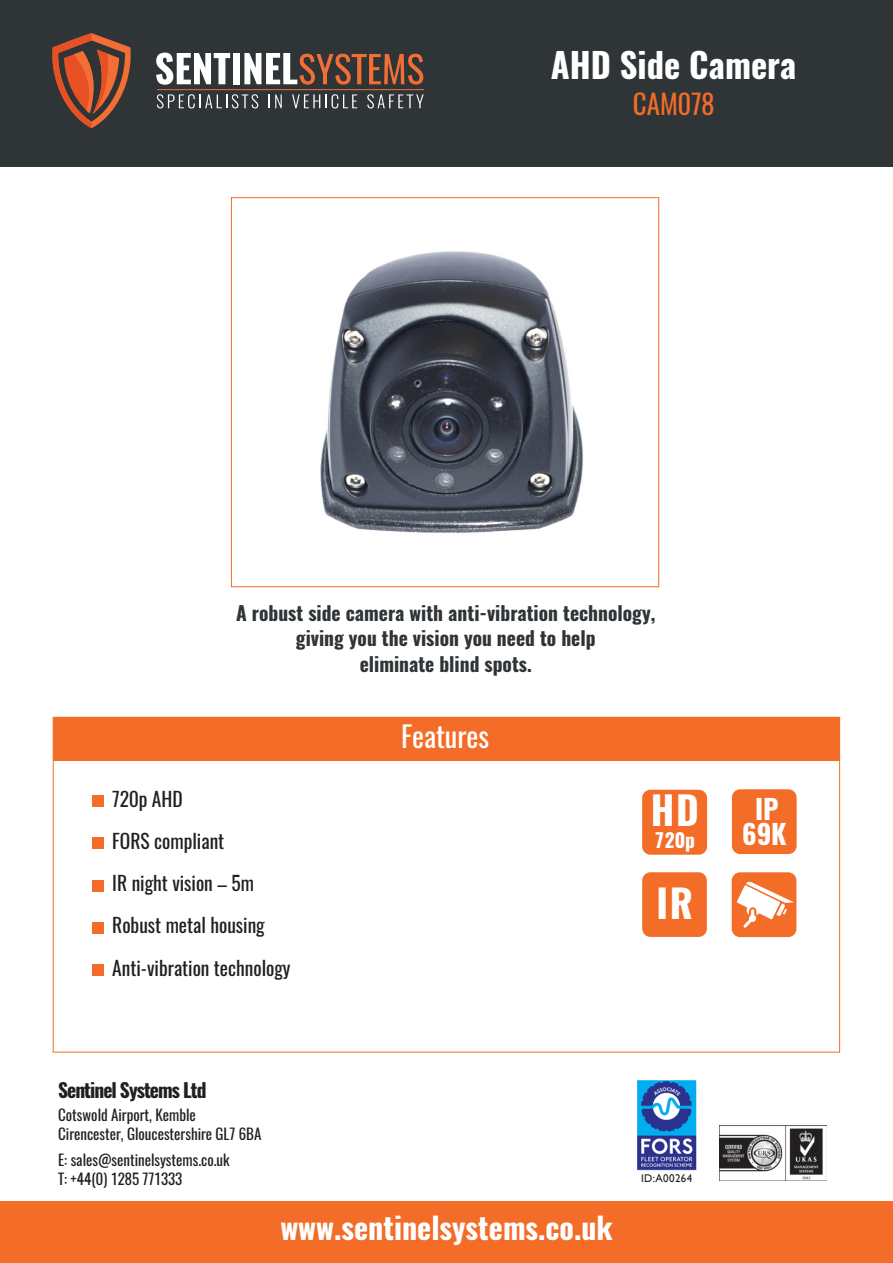
<style>
.page{position:relative;width:893px;height:1263px;background:#fff}
.page>*{position:absolute;margin:0;border:0;box-sizing:border-box;transform-origin:0 0}
.t1{font:700 39px "Oswald";color:#fff}
.t2{font:700 38.7px "Oswald";color:#fff}
.t3{font:700 34.5px "Oswald";color:#fff}
.t4{font:700 30px "Oswald";color:#fff}
.t5{font:28.5px "Oswald";color:#fff}
.t6{font:700 27.15px/25.2px "Oswald";color:#fff;text-align:center}
.t7{font:27px "Oswald";color:#f36c28}
.t8{font:700 19.5px/25.5px "Oswald";color:#2f3437;text-align:center}
.t9{font:19.5px "Oswald";color:#231f20}
.t10{font:700 19.5px "Oswald";letter-spacing:-.05em;color:#231f20}
.t11{font:700 19.5px "Oswald";color:#fff}
.t12{font:15px "Oswald";color:#231f20}
.t13{font:11.25px "Gill Sans";letter-spacing:.03em;color:#231f20}
</style>
<div class="page">
<div style="left:53px;top:717px;width:787px;height:43px;background:#f36c28"></div>
<div style="left:92px;top:795px;width:11px;height:12px;background:#f36c28"></div>
<div style="left:92px;top:838px;width:11px;height:11px;background:#f36c28"></div>
<div style="left:92px;top:880px;width:11px;height:11px;background:#f36c28"></div>
<div style="left:92px;top:922px;width:11px;height:11px;background:#f36c28"></div>
<div style="left:92px;top:964px;width:11px;height:12px;background:#f36c28"></div>
<div style="left:642px;top:790px;width:65px;height:65px;background:#f36c28;border-radius:8px"></div>
<div style="left:642px;top:872px;width:65px;height:65px;background:#f36c28;border-radius:8px"></div>
<div style="left:732px;top:872px;width:64px;height:65px;background:#f36c28;border-radius:8px"></div>
<svg style="left:737px;top:882px;width:57px;height:46px"></svg>
<div style="left:732px;top:789px;width:65px;height:65px;background:#f36c28;border-radius:8px"></div>
<img style="left:320px;top:251px;width:263px;height:282px">
<div style="left:0;top:0;width:893px;height:166px;background:#2f3437"></div>
<div style="left:0;top:1201px;width:893px;height:62px;background:#f36c28"></div>
<svg style="left:52px;top:33px;width:79px;height:95px"></svg>
<svg style="left:156px;top:53px;width:74px;height:32px"></svg>
<div style="left:233px;top:53px;width:7px;height:31px;background:#fff"></div>
<svg style="left:244px;top:53px;width:179px;height:32px"></svg>
<svg style="left:157px;top:94px;width:101px;height:14px"></svg>
<svg style="left:269px;top:94px;width:13px;height:14px"></svg>
<svg style="left:292px;top:94px;width:65px;height:14px"></svg>
<svg style="left:367px;top:94px;width:57px;height:14px"></svg>
<hr style="left:157px;top:89px;width:267px;height:1px;background:#f26e35">
<img style="left:719px;top:1126px;width:104px;height:54px">
<img style="left:638px;top:1081px;width:57px;height:90px">
<div style="left:635px;top:1078px;width:63px;height:108px;border:2px solid #fff"></div>
<div style="left:636px;top:1174px;width:61px;height:11px;background:#fff"></div>
<p class="t3" style="left:551px;top:41px;width:247px">AHD Side Camera</p>
<p class="t7" style="left:633px;top:86px;width:83px">CAM078</p>
<p class="t8" style="left:236px;top:601px;width:421px">A robust side camera with anti-vibration technology, giving you the vision you need to help<br>eliminate blind spots.</p>
<p class="t9" style="left:112px;top:785px;width:72px">720p AHD</p>
<p class="t9" style="left:112px;top:827px;width:113px">FORS compliant</p>
<p class="t9" style="left:112px;top:870px;width:143px">IR night vision – 5m</p>
<p class="t9" style="left:112px;top:912px;width:154px">Robust metal housing</p>
<p class="t9" style="left:112px;top:954px;width:180px">Anti-vibration technology</p>
<p class="t5" style="left:401px;top:717px;width:90px">Features</p>
<p class="t1" style="left:651px;top:783px;width:50px">HD</p>
<p class="t11" style="left:655px;top:826px;width:42px">720p</p>
<p class="t2" style="left:656px;top:877px;width:38px">IR</p>
<p class="t10" style="left:58px;top:1077px;width:150px">Sentinel Systems Ltd</p>
<p class="t12" style="left:58px;top:1104px;width:139px">Cotswold Airport, Kemble</p>
<p class="t12" style="left:58px;top:1124px;width:205px">Cirencester, Gloucestershire GL7 6BA</p>
<p class="t12" style="left:58px;top:1149px;width:173px">E: sales@sentinelsystems.co.uk</p>
<p class="t12" style="left:58px;top:1169px;width:126px">T: +44(0) 1285 771333</p>
<p class="t4" style="left:280px;top:1207px;width:334px">www.sentinelsystems.co.uk</p>
<p class="t13" style="left:641px;top:1171px;width:53px">ID:A00264</p>
<p class="t6" style="left:742px;top:797px;width:46px">IP<br>69K</p>
</div>
